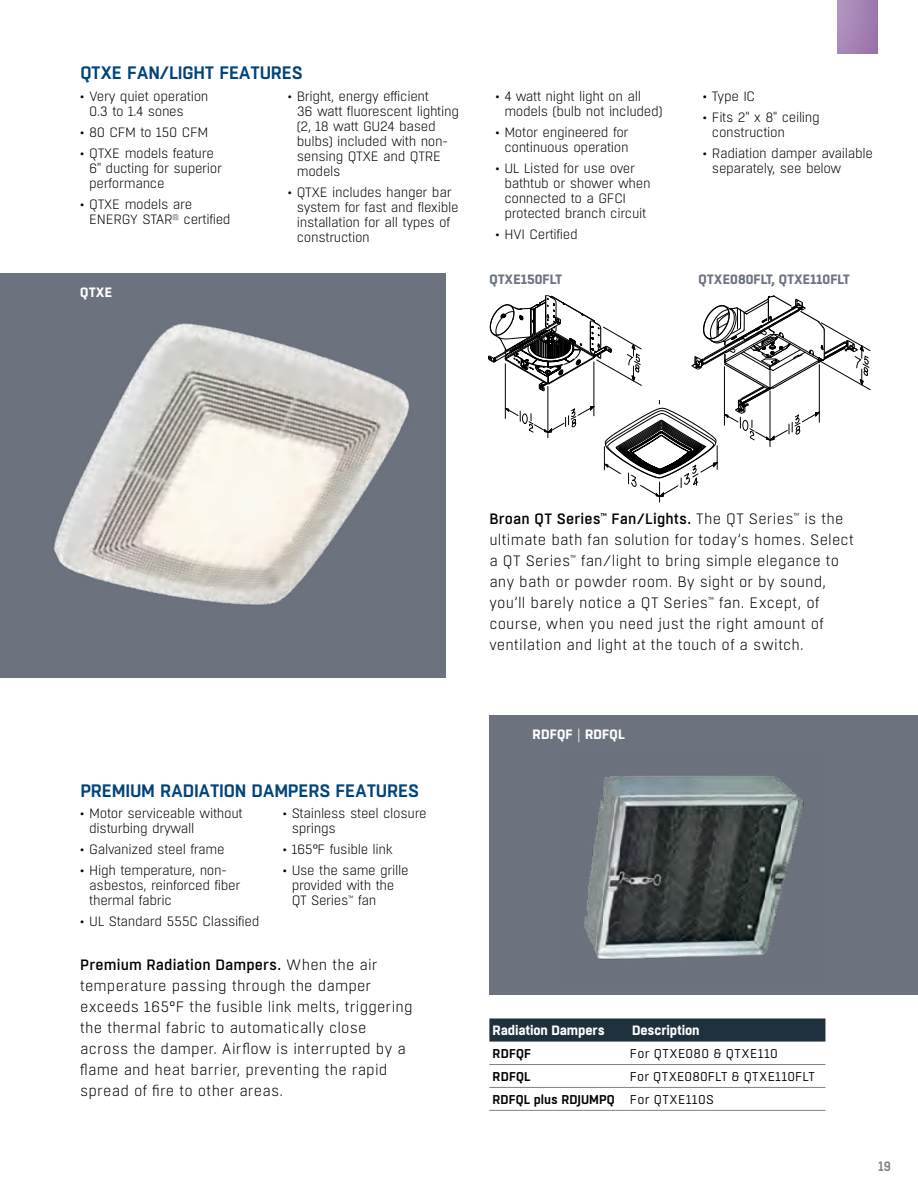
<style>
.page{position:relative;width:918px;height:1188px;background:#fff}
.page>*{position:absolute;margin:0;border:0;box-sizing:border-box;transform-origin:0 0}
.t1{font:600 18px "Boxed";letter-spacing:-.015em;color:#00447c}
.t2{font:300 15px/21px "Boxed";letter-spacing:.01em;color:#000}
.t3{font:300 13.5px/15px "Boxed";letter-spacing:-.025em;color:#000}
.t4{font:700 13.5px "Boxed";letter-spacing:-.005em;color:#fff}
.t5{font:700 13.5px "Boxed";color:#6c737f}
.t6{font:600 13.5px "Boxed";color:#808285;scale:.9 1}
.t7{font:12.75px/23px "Boxed";letter-spacing:.025em;color:#000}
.t8{font:600 12.75px "Boxed";letter-spacing:.015em;color:#000}
.s1{font-weight:500}
.s2{font-weight:300}
.s3{font-weight:600}
</style>
<div class="page">
<div style="left:0;top:273px;width:446px;height:405px;background:#6c737f"></div>
<div style="left:489px;top:715px;width:429px;height:280px;background:#6c737f"></div>
<div style="left:837px;top:0;width:41px;height:54px;background:linear-gradient(to right,#b093bf,#9b73ab)"></div>
<img style="left:53px;top:323px;width:357px;height:282px">
<img style="left:584px;top:776px;width:220px;height:183px">
<svg style="left:489px;top:1018px;width:336px;height:24px;background:#283945"></svg>
<hr style="left:489px;top:1110px;width:140px;height:1px;background:#808285">
<hr style="left:629px;top:1110px;width:196px;height:1px;background:#808285">
<hr style="left:489px;top:1064px;width:140px;height:1px;background:#808285">
<hr style="left:629px;top:1064px;width:196px;height:1px;background:#808285">
<hr style="left:489px;top:1087px;width:140px;height:1px;background:#808285">
<hr style="left:629px;top:1087px;width:196px;height:1px;background:#808285">
<svg style="left:489px;top:295px;width:382px;height:207px"></svg>
<h1 class="t1" style="left:80px;top:61px;width:224px">QTXE FAN/LIGHT FEATURES</h1>
<p class="t3" style="left:89px;top:89px;width:121px;text-indent:-9px">• Very quiet operation<br>0.3 to 1.4 sones</p>
<p class="t3" style="left:80px;top:125px;width:130px">• 80 CFM to 150 CFM</p>
<p class="t3" style="left:89px;top:146px;width:134px;text-indent:-9px">• QTXE models feature<br>6" ducting for superior performance</p>
<p class="t3" style="left:89px;top:197px;width:143px;text-indent:-9px">• QTXE models are<br>ENERGY STAR<sup>®</sup> certified</p>
<p class="t3" style="left:297px;top:89px;width:164px;text-indent:-9px">• Bright, energy efficient<br>36 watt fluorescent lighting (2, 18 watt GU24 based bulbs) included with non&shy;sensing QTXE and QTRE models</p>
<p class="t3" style="left:297px;top:185px;width:163px;text-indent:-9px">• QTXE includes hanger bar system for fast and flexible installation for all types of construction</p>
<p class="t4" style="left:80px;top:283px;width:34px">QTXE</p>
<p class="t3" style="left:504px;top:89px;width:160px;text-indent:-9px">• 4 watt night light on all models (bulb not included)</p>
<p class="t3" style="left:495px;top:125px;width:135px;text-align:right">• Motor engineered for continuous operation</p>
<p class="t3" style="left:504px;top:161px;width:148px;text-indent:-9px">• UL Listed for use over bathtub or shower when connected to a GFCI protected branch circuit</p>
<p class="t3" style="left:495px;top:227px;width:84px">• HVI Certified</p>
<p class="t3" style="left:703px;top:89px;width:54px">• Type IC</p>
<p class="t3" style="left:712px;top:110px;width:110px;text-indent:-9px">• Fits 2" x 8" ceiling construction</p>
<p class="t3" style="left:712px;top:146px;width:163px;text-indent:-9px">• Radiation damper available separately, see below</p>
<p class="t5" style="left:489px;top:270px;width:74px">QTXE150FLT</p>
<p class="t5" style="left:699px;top:270px;width:153px">QTXE080FLT, QTXE110FLT</p>
<h1 class="t1" style="left:80px;top:778px;width:340px">PREMIUM RADIATION DAMPERS FEATURES</h1>
<p class="t3" style="left:89px;top:806px;width:155px;text-indent:-9px">• Motor serviceable without disturbing drywall</p>
<p class="t3" style="left:80px;top:842px;width:146px">• Galvanized steel frame</p>
<p class="t3" style="left:89px;top:863px;width:153px;text-indent:-9px">• High temperature, non&shy;asbestos, reinforced fiber thermal fabric</p>
<p class="t3" style="left:80px;top:914px;width:181px">• UL Standard 555C Classified</p>
<p class="t3" style="left:292px;top:806px;width:137px;text-indent:-9px">• Stainless steel closure springs</p>
<p class="t3" style="left:283px;top:842px;width:112px">• 165°F fusible link</p>
<p class="t3" style="left:292px;top:863px;width:119px;text-indent:-9px">• Use the same grille provided with the<br>QT Series<sup>™</sup> fan</p>
<p class="t2" style="left:80px;top:954px;width:334px"><span class="s1">Premium Radiation Dampers.</span> When the air temperature passing through the damper exceeds 165°F the fusible link melts, triggering the thermal fabric to automatically close across the damper. Airflow is interrupted by a flame and heat barrier, preventing the rapid spread of fire to other areas.</p>
<p class="t2" style="left:489px;top:508px;width:366px"><span class="s1">Broan QT Series</span><sup>™</sup> <span class="s1">Fan/Lights.</span> The QT Series<sup>™</sup> is the ultimate bath fan solution for today’s homes. Select a QT Series<sup>™</sup> fan/light to bring simple elegance to any bath or powder room. By sight or by sound, you’ll barely notice a QT Series<sup>™</sup> fan. Except, of course, when you need just the right amount of ventilation and light at the touch of a switch.</p>
<p class="t4" style="left:533px;top:725px;width:94px">RDFQF <span class="s2">|</span> RDFQL</p>
<p class="t4" style="left:493px;top:1021px;width:114px">Radiation Dampers</p>
<p class="t4" style="left:632px;top:1021px;width:69px">Description</p>
<p class="t8" style="left:493px;top:1045px;width:40px">RDFQF</p>
<p class="t7" style="left:630px;top:1042px;width:149px">For QTXE080 &amp; QTXE110</p>
<p class="t8" style="left:493px;top:1068px;width:40px">RDFQL</p>
<p class="t7" style="left:493px;top:1065px;width:324px;text-indent:137px">For QTXE080FLT &amp; QTXE110FLT<br><span class="s3">RDFQL plus RDJUMPQ</span> For QTXE110S</p>
<p class="t6" style="left:879px;top:1158px;width:15px">19</p>
</div>
